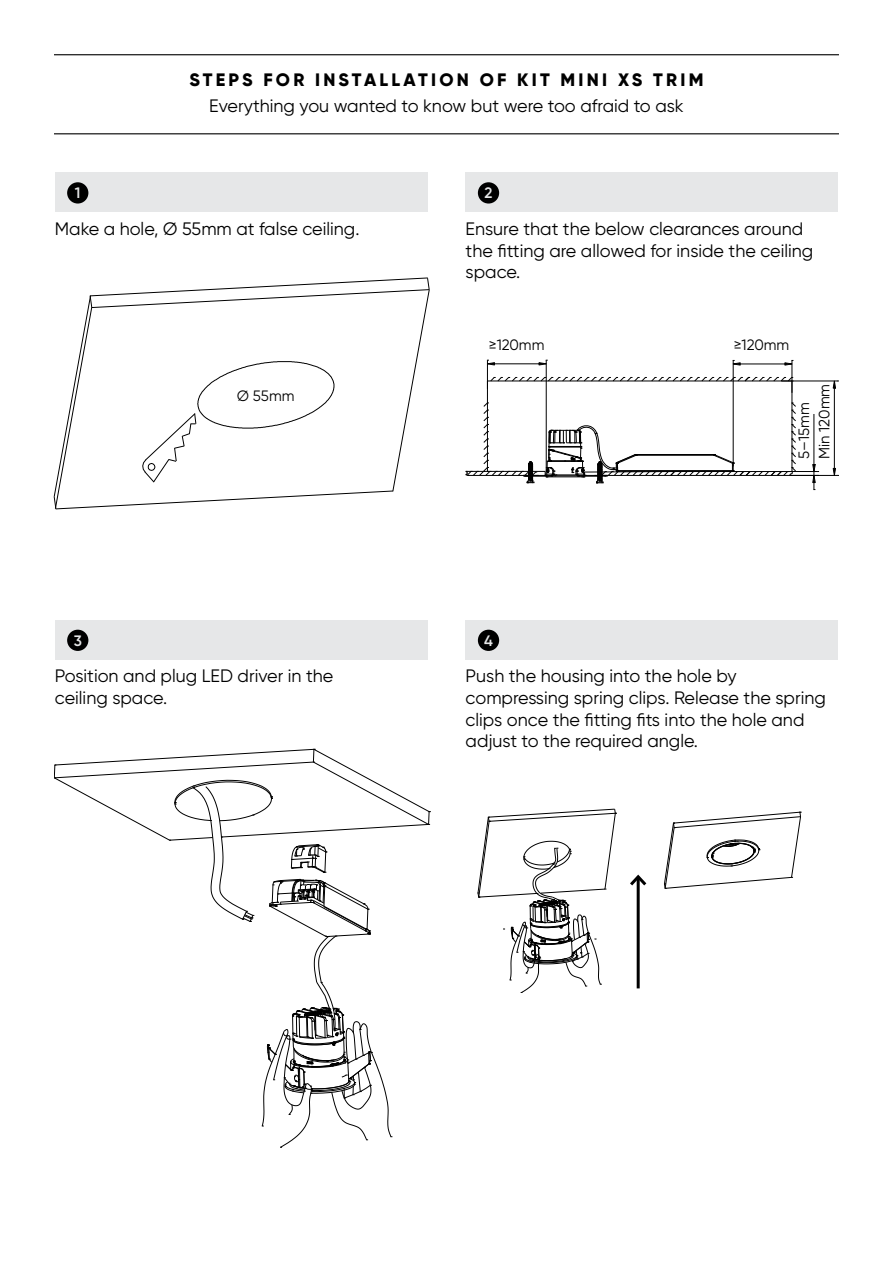
<style>
.page{position:relative;width:893px;height:1263px;background:#fff}
.page>*{position:absolute;margin:0;border:0;box-sizing:border-box;transform-origin:0 0}
.t1{font:18px/21.6px "Gilroy";color:#000}
.t2{font:800 18px "Gilroy";letter-spacing:.18em;color:#000}
.t3{font:600 15.15px "Gilroy";color:#e6e7e8}
.t4{font:15px/20.4px "Gilroy";color:#000}
</style>
<div class="page">
<div style="left:55px;top:172px;width:372px;height:40px;background:#e6e7e8"></div>
<div style="left:55px;top:620px;width:372px;height:39px;background:#e6e7e8"></div>
<div style="left:466px;top:172px;width:372px;height:40px;background:#e6e7e8"></div>
<div style="left:466px;top:620px;width:372px;height:39px;background:#e6e7e8"></div>
<div style="left:67px;top:182px;width:21px;height:22px;background:#000;border-radius:50%"></div>
<div style="left:67px;top:630px;width:21px;height:21px;background:#000;border-radius:50%"></div>
<div style="left:478px;top:182px;width:21px;height:22px;background:#000;border-radius:50%"></div>
<div style="left:478px;top:630px;width:21px;height:21px;background:#000;border-radius:50%"></div>
<svg style="left:54px;top:278px;width:376px;height:231px"></svg>
<svg style="left:466px;top:360px;width:373px;height:130px"></svg>
<hr style="left:54px;top:133px;width:785px;height:1px;background:#000">
<hr style="left:54px;top:54px;width:785px;height:1px;background:#000">
<svg style="left:54px;top:749px;width:376px;height:399px"></svg>
<svg style="left:664px;top:812px;width:137px;height:77px"></svg>
<svg style="left:478px;top:809px;width:138px;height:184px"></svg>
<hr style="left:637px;top:877px;width:3px;height:111px;background:#000">
<svg style="left:630px;top:874px;width:17px;height:15px"></svg>
<p class="t3" style="left:75px;top:184px;width:7px">1</p>
<p class="t2" style="left:189px;top:68px;width:516px">STEPS FOR INSTALLATION OF KIT MINI XS TRIM</p>
<p class="t1" style="left:209px;top:94px;width:476px">Everything you wanted to know but were too afraid to ask</p>
<p class="t3" style="left:484px;top:184px;width:9px">2</p>
<p class="t1" style="left:55px;top:218px;width:306px">Make a hole, Ø 55mm at false ceiling.</p>
<p class="t1" style="left:466px;top:218px;width:349px">Ensure that the below clearances around the fitting are allowed for inside the ceiling space.</p>
<p class="t4" style="left:489px;top:334px;width:57px">≥120mm</p>
<p class="t4" style="left:734px;top:334px;width:57px">≥120mm</p>
<p class="t4" style="left:237px;top:386px;width:59px">Ø 55mm</p>
<p class="t4" style="left:794px;top:459px;width:77px;rotate:-90deg">5–15mm<br>Min 120mm</p>
<p class="t3" style="left:74px;top:631px;width:10px">3</p>
<p class="t3" style="left:484px;top:631px;width:10px">4</p>
<p class="t1" style="left:55px;top:665px;width:280px">Position and plug LED driver in the ceiling space.</p>
<p class="t1" style="left:466px;top:665px;width:362px">Push the housing into the hole by compressing spring clips. Release the spring clips once the fitting fits into the hole and adjust to the required angle.</p>
</div>
